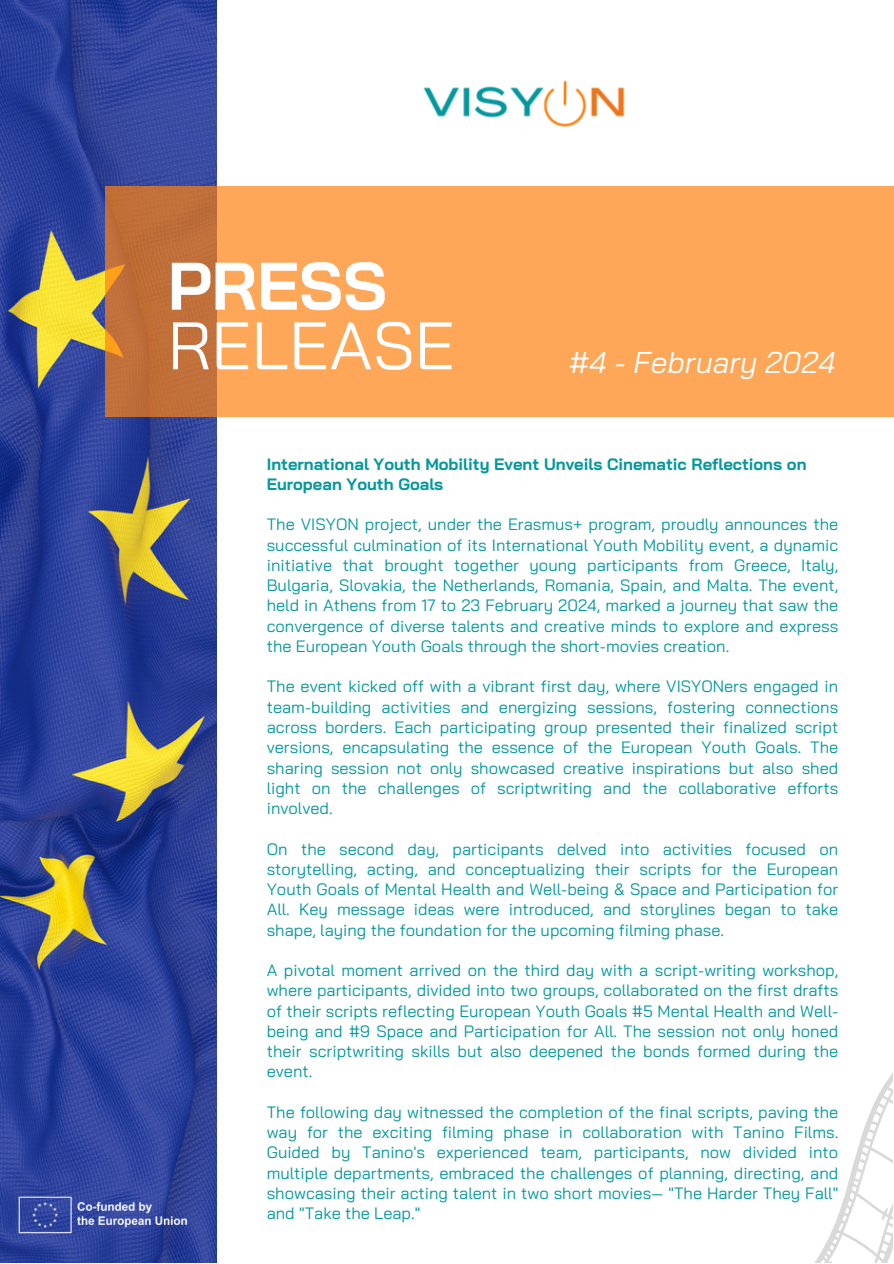
<style>
.page{position:relative;width:894px;height:1264px;background:#fff}
.page>*{position:absolute;margin:0;border:0;box-sizing:border-box;transform-origin:0 0}
.t1{font:67.05px/59.7px "Bai Jamjuree";color:#fff}
.t2{font:italic 30px "Bai Jamjuree";color:#fff}
.t3{font:16.5px/20.2px "Bai Jamjuree";color:#03989d;text-align:justify}
.t4{font:700 16.5px/20.2px "Bai Jamjuree";color:#03989d}
.s1{font-weight:700}
</style>
<div class="page">
<img style="left:0;top:0;width:216px;height:1262px">
<svg style="left:105px;top:186px;width:787px;height:231px;background:#f69f53"></svg>
<img style="left:423px;top:80px;width:202px;height:48px">
<svg style="left:814px;top:1073px;width:79px;height:190px"></svg>
<img style="left:18px;top:1195px;width:175px;height:39px">
<h1 class="t1" style="left:168px;top:255px;width:288px"><span class="s1">PRESS<br></span>RELEASE</h1>
<h2 class="t2" style="left:568px;top:343px;width:269px">#4 - February 2024</h2>
<h3 class="t4" style="left:267px;top:453px;width:541px">International Youth Mobility Event Unveils Cinematic Reflections on<br>European Youth Goals</h3>
<p class="t3" style="left:267px;top:514px;width:573px">The VISYON project, under the Erasmus+ program, proudly announces the successful culmination of its International Youth Mobility event, a dynamic initiative that brought together young participants from Greece, Italy, Bulgaria, Slovakia, the Netherlands, Romania, Spain, and Malta. The event, held in Athens from 17 to 23 February 2024, marked a journey that saw the convergence of diverse talents and creative minds to explore and express the European Youth Goals through the short-movies creation.</p>
<p class="t3" style="left:267px;top:676px;width:573px">The event kicked off with a vibrant first day, where VISYONers engaged in team-building activities and energizing sessions, fostering connections across borders. Each participating group presented their finalized script versions, encapsulating the essence of the European Youth Goals. The sharing session not only showcased creative inspirations but also shed light on the challenges of scriptwriting and the collaborative efforts involved.</p>
<p class="t3" style="left:267px;top:838px;width:573px">On the second day, participants delved into activities focused on storytelling, acting, and conceptualizing their scripts for the European Youth Goals of Mental Health and Well-being &amp; Space and Participation for All. Key message ideas were introduced, and storylines began to take shape, laying the foundation for the upcoming filming phase.</p>
<p class="t3" style="left:267px;top:959px;width:573px">A pivotal moment arrived on the third day with a script-writing workshop, where participants, divided into two groups, collaborated on the first drafts of their scripts reflecting European Youth Goals #5 Mental Health and Well&shy;being and #9 Space and Participation for All. The session not only honed their scriptwriting skills but also deepened the bonds formed during the event.</p>
<p class="t3" style="left:267px;top:1101px;width:573px">The following day witnessed the completion of the final scripts, paving the way for the exciting filming phase in collaboration with Tanino Films.<br>Guided by Tanino's experienced team, participants, now divided into multiple departments, embraced the challenges of planning, directing, and showcasing their acting talent in two short movies— "The Harder They Fall" and "Take the Leap."</p>
</div>
